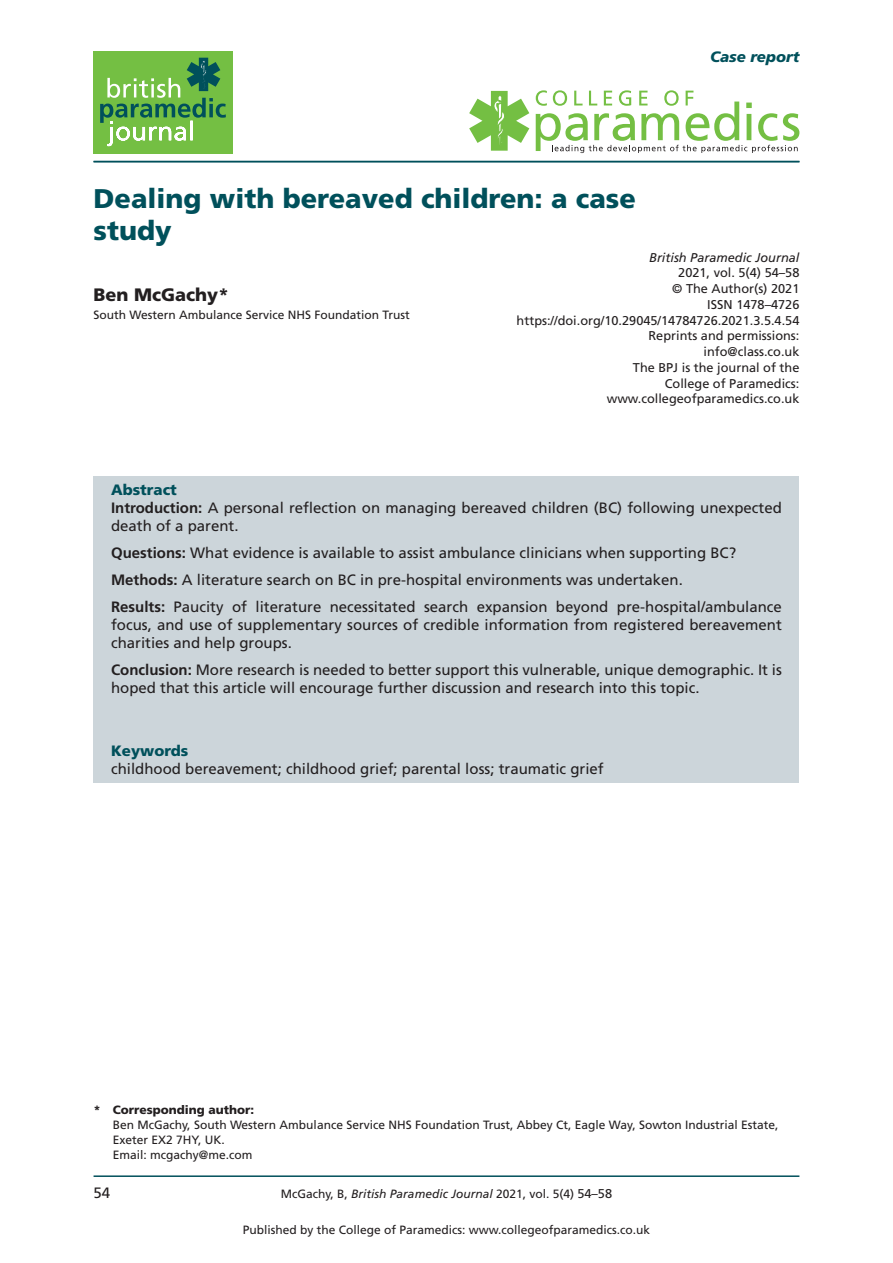
<style>
.page{position:relative;width:893px;height:1263px;background:#fff}
.page>*{position:absolute;margin:0;border:0;box-sizing:border-box;transform-origin:0 0}
.t1{font:900 27px/31.5px "Frutiger LT Std";color:#00505b}
.t2{font:900 18px "Frutiger LT Std";color:#231f20}
.t3{font:15px/18px "Frutiger LT Std";color:#231f20}
.t4{font:italic 900 15px "Frutiger LT Std";color:#00505b}
.t5{font:900 15px "Frutiger LT Std";color:#00505b}
.t6{font:12.75px/15.8px "Frutiger LT Std";color:#231f20;text-align:right}
.t7{font:italic 12.75px "Frutiger LT Std";color:#231f20}
.t8{font:12px/15px "Frutiger LT Std";color:#231f20}
.t9{font:900 12px "Frutiger LT Std";color:#231f20}
.s1{font-weight:900;color:#00505b}
.s2{font-weight:700}
.s3{font-style:italic}
.s4{font-size:12.75px}
</style>
<div class="page">
<div style="left:94px;top:51px;width:139px;height:102px;background:#74bf43"></div>
<svg style="left:100px;top:58px;width:126px;height:88px"></svg>
<svg style="left:469px;top:91px;width:60px;height:60px"></svg>
<svg style="left:536px;top:90px;width:263px;height:63px"></svg>
<hr style="left:94px;top:1175px;width:705px;height:2px;background:#00505b">
<div style="left:94px;top:476px;width:705px;height:307px;background:#ccd5da"></div>
<hr style="left:94px;top:161px;width:705px;height:1px;background:#00505b">
<h1 class="t1" style="left:94px;top:183px;width:544px">Dealing with bereaved children: a case study</h1>
<p class="t4" style="left:710px;top:48px;width:91px">Case report</p>
<p class="t2" style="left:94px;top:283px;width:137px">Ben McGachy*</p>
<p class="t8" style="left:94px;top:307px;width:318px">South Western Ambulance Service NHS Foundation Trust</p>
<p class="t7" style="left:649px;top:250px;width:152px">British Paramedic Journal</p>
<p class="t6" style="left:517px;top:265px;width:284px">2021, vol. 5(4) 54–58<br>© The Author(s) 2021<br>ISSN 1478–4726 https://doi.org/10.29045/14784726.2021.3.5.4.54<br>Reprints and permissions:<br>info@class.co.uk<br>The BPJ is the journal of the<br>College of Paramedics: www.collegeofparamedics.co.uk</p>
<p class="t3" style="left:111px;top:481px;width:672px"><span class="s1">Abstract<br></span><span class="s2">Introduction:</span> A personal reflection on managing bereaved children (BC) following unexpected death of a parent.</p>
<p class="t3" style="left:111px;top:540px;width:672px;line-height:27px"><span class="s2">Questions:</span> What evidence is available to assist ambulance clinicians when supporting BC?<br><span class="s2">Methods:</span> A literature search on BC in pre-hospital environments was undertaken.<br><span class="s2">Results:</span> Paucity of literature necessitated search expansion beyond pre-hospital/ambulance</p>
<p class="t3" style="left:111px;top:616px;width:672px">focus, and use of supplementary sources of credible information from registered bereavement charities and help groups.</p>
<p class="t3" style="left:111px;top:661px;width:672px"><span class="s2">Conclusion:</span> More research is needed to better support this vulnerable, unique demographic. It is hoped that this article will encourage further discussion and research into this topic.</p>
<p class="t5" style="left:111px;top:742px;width:79px">Keywords</p>
<p class="t3" style="left:111px;top:760px;width:494px">childhood bereavement; childhood grief; parental loss; traumatic grief</p>
<p class="t9" style="left:94px;top:1102px;width:162px">* Corresponding author:</p>
<p class="t8" style="left:113px;top:1117px;width:667px">Ben McGachy, South Western Ambulance Service NHS Foundation Trust, Abbey Ct, Eagle Way, Sowton Industrial Estate,<br>Exeter EX2 7HY, UK.<br>Email: mcgachy@me.com</p>
<p class="t3" style="left:94px;top:1184px;width:18px">54</p>
<p class="t8" style="left:281px;top:1186px;width:333px">McGachy, B, <span class="s3">British Paramedic Journal</span> 2021, vol. 5(4) <span class="s4">54–58</span></p>
<p class="t8" style="left:243px;top:1222px;width:409px">Published by the College of Paramedics: www.collegeofparamedics.co.uk</p>
</div>
